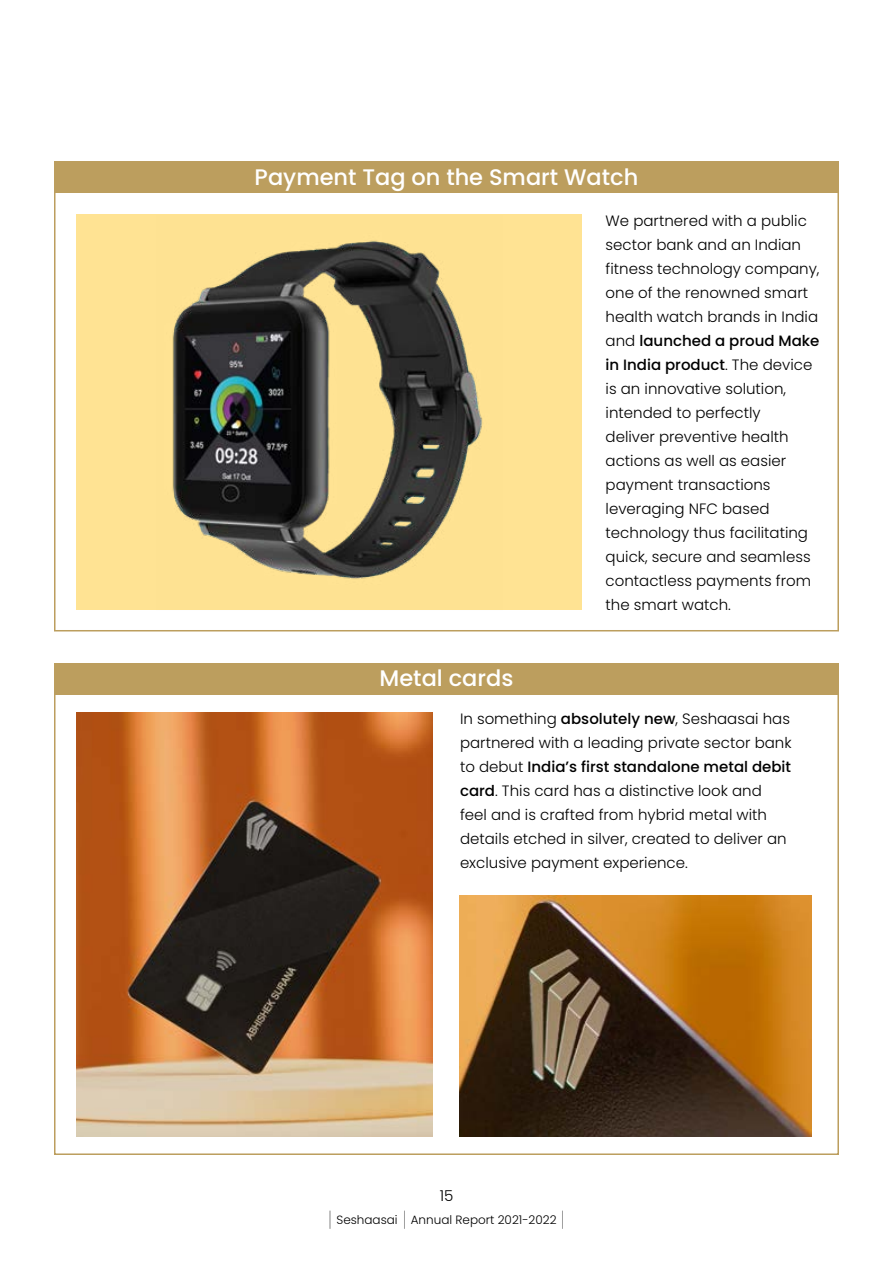
<style>
.page{position:relative;width:893px;height:1263px;background:#fff}
.page>*{position:absolute;margin:0;border:0;box-sizing:border-box;transform-origin:0 0}
.t1{font:500 22.5px "Poppins";color:#fff}
.t2{font:300 15px/24px "Poppins";color:#000}
.t3{font:300 12px "Poppins";color:#000}
.s1{font-weight:500}
.s2{font-weight:100;font-size:21px}
</style>
<div class="page">
<div style="left:54px;top:161px;width:785px;height:32px;background:#bc9e5e"></div>
<div style="left:54px;top:663px;width:785px;height:31px;background:#bc9e5e"></div>
<img style="left:76px;top:713px;width:357px;height:423px">
<div style="left:76px;top:214px;width:506px;height:396px;background:#ffe393"></div>
<img style="left:172px;top:240px;width:311px;height:339px">
<img style="left:460px;top:896px;width:351px;height:240px">
<h1 class="t1" style="left:255px;top:164px;width:385px">Payment Tag on the Smart Watch</h1>
<h1 class="t1" style="left:380px;top:665px;width:135px">Metal cards</h1>
<p class="t2" style="left:606px;top:209px;width:215px">We partnered with a public sector bank and an Indian fitness technology company, one of the renowned smart health watch brands in India and <span class="s1">launched a proud Make in India product</span>. The device is an innovative solution, intended to perfectly<br>deliver preventive health actions as well as easier payment transactions leveraging NFC based technology thus facilitating quick, secure and seamless contactless payments from the smart watch.</p>
<p class="t2" style="left:460px;top:707px;width:333px">In something <span class="s1">absolutely new</span>, Seshaasai has partnered with a leading private sector bank to debut <span class="s1">India’s first standalone metal debit card</span>. This card has a distinctive look and feel and is crafted from hybrid metal with details etched in silver, created to deliver an exclusive payment experience.</p>
<p class="t2" style="left:440px;top:1183px;width:15px">15</p>
<p class="t3" style="left:328px;top:1212px;width:238px"><span class="s2">|</span> Seshaasai <span class="s2">|</span> Annual Report 2021-2022 <span class="s2">|</span></p>
</div>
